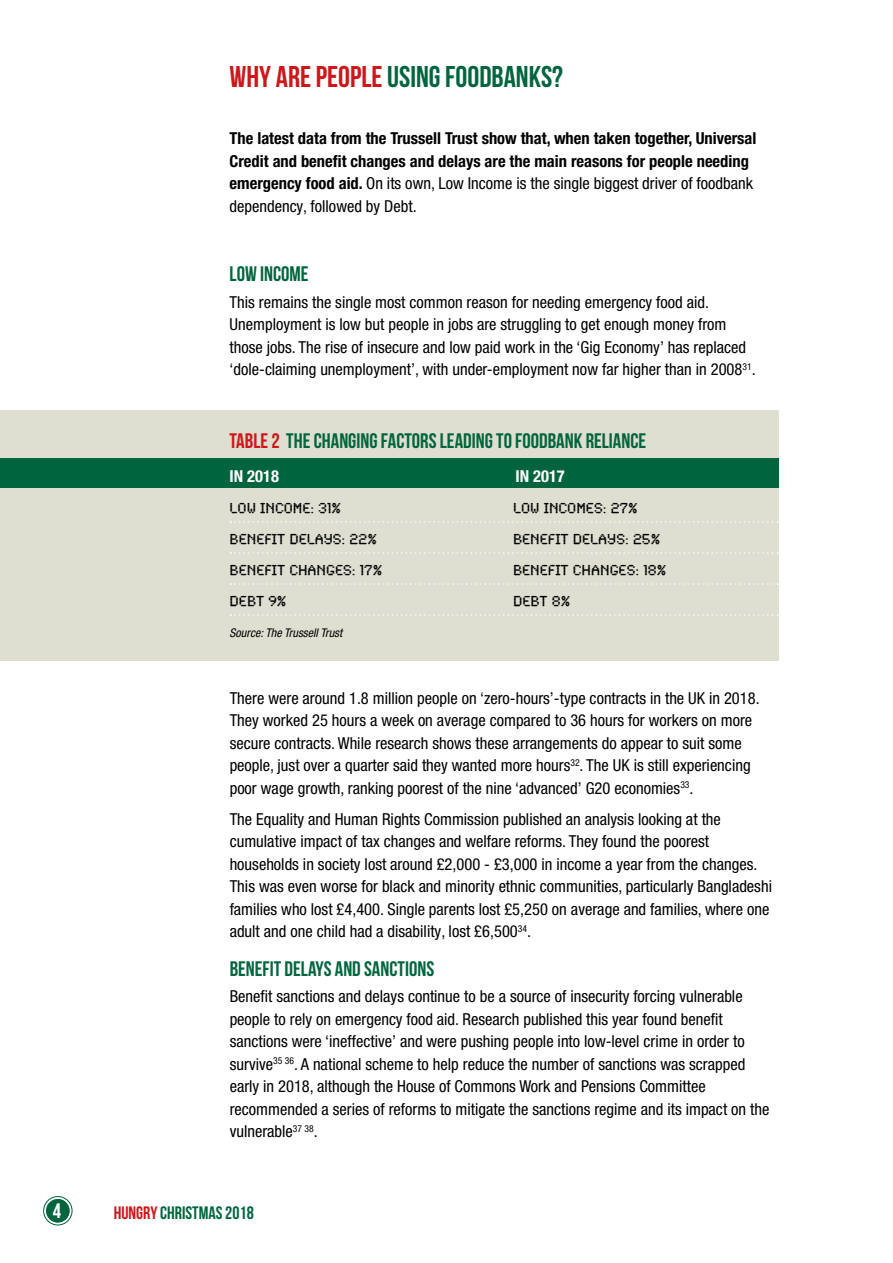
<style>
.page{position:relative;width:893px;height:1263px;background:#fff}
.page>*{position:absolute;margin:0;border:0;box-sizing:border-box;transform-origin:0 0}
.t1{font:30px "Bebas Neue";color:#00653d}
.t2{font:21px "Bebas Neue";color:#00653d}
.t3{font:21px "Bebas Neue";color:#fff}
.t4{font:18px "Bebas Neue";color:#00653d}
.t5{font:condensed 16.5px/22.5px "Helvetica Neue LT Pro";color:#000}
.t6{font:700 condensed 16.5px/22.5px "Helvetica Neue LT Pro";color:#000}
.t7{font:700 condensed 16.5px "Helvetica Neue LT Pro";color:#fff}
.t8{font:15px "Synchro LET";color:#000}
.t9{font:italic condensed 12px "Helvetica Neue LT Pro";color:#000}
.s1{color:#cd171a}
.s2{font-weight:400}
</style>
<div class="page">
<div style="left:46px;top:1199px;width:24px;height:23px;background:#00653d;border-radius:50%"></div>
<div style="left:43px;top:1196px;width:30px;height:29px;border:1px solid #00653d;border-radius:50%"></div>
<div style="left:46px;top:1199px;width:24px;height:23px;border:3px solid #00653d;border-radius:50%"></div>
<div style="left:0;top:410px;width:778px;height:48px;background:#deded1"></div>
<div style="left:0;top:457px;width:778px;height:204px;background:#deded1"></div>
<div style="left:0;top:458px;width:778px;height:30px;background:#00653d"></div>
<svg style="left:230px;top:521px;width:548px;height:2px"></svg>
<svg style="left:230px;top:552px;width:548px;height:2px"></svg>
<svg style="left:230px;top:583px;width:548px;height:2px"></svg>
<svg style="left:230px;top:614px;width:548px;height:2px"></svg>
<h1 class="t1" style="left:230px;top:60px;width:335px"><span class="s1">WHY ARE PEOPLE</span> USING FOODBANKS?</h1>
<p class="t6" style="left:230px;top:127px;width:528px">The latest data from the Trussell Trust show that, when taken together, Universal Credit and benefit changes and delays are the main reasons for people needing emergency food aid. <span class="s2">On its own, Low Income is the single biggest driver of foodbank dependency, followed by Debt.</span></p>
<p class="t2" style="left:230px;top:262px;width:80px">LOW INCOME</p>
<p class="t5" style="left:230px;top:291px;width:527px">This remains the single most common reason for needing emergency food aid.<br>Unemployment is low but people in jobs are struggling to get enough money from those jobs. The rise of insecure and low paid work in the ‘Gig Economy’ has replaced ‘dole-claiming unemployment’, with under-employment now far higher than in 2008<sup>31</sup>.</p>
<p class="t2" style="left:230px;top:429px;width:418px"><span class="s1">TABLE 2</span> THE CHANGING FACTORS LEADING TO FOODBANK RELIANCE</p>
<p class="t7" style="left:230px;top:466px;width:51px">IN 2018</p>
<p class="t7" style="left:515px;top:466px;width:51px">IN 2017</p>
<p class="t8" style="left:230px;top:494px;width:113px">LOW INCOME: 31%</p>
<p class="t8" style="left:513px;top:494px;width:126px">LOW INCOMES: 27%</p>
<p class="t8" style="left:230px;top:525px;width:149px">BENEFIT DELAYS: 22%</p>
<p class="t8" style="left:513px;top:525px;width:149px">BENEFIT DELAYS: 25%</p>
<p class="t8" style="left:230px;top:556px;width:154px">BENEFIT CHANGES: 17%</p>
<p class="t8" style="left:513px;top:556px;width:155px">BENEFIT CHANGES: 18%</p>
<p class="t8" style="left:230px;top:587px;width:58px">DEBT 9%</p>
<p class="t8" style="left:513px;top:587px;width:59px">DEBT 8%</p>
<p class="t9" style="left:230px;top:626px;width:114px">Source: The Trussell Trust</p>
<p class="t5" style="left:230px;top:687px;width:531px">There were around 1.8 million people on ‘zero-hours’-type contracts in the UK in 2018.<br>They worked 25 hours a week on average compared to 36 hours for workers on more secure contracts. While research shows these arrangements do appear to suit some people, just over a quarter said they wanted more hours<sup>32</sup>. The UK is still experiencing poor wage growth, ranking poorest of the nine ‘advanced’ G20 economies<sup>33</sup>.</p>
<p class="t5" style="left:230px;top:808px;width:544px">The Equality and Human Rights Commission published an analysis looking at the cumulative impact of tax changes and welfare reforms. They found the poorest households in society lost around £2,000 - £3,000 in income a year from the changes.<br>This was even worse for black and minority ethnic communities, particularly Bangladeshi families who lost £4,400. Single parents lost £5,250 on average and families, where one adult and one child had a disability, lost £6,500<sup>34</sup>.</p>
<p class="t2" style="left:230px;top:957px;width:206px">BENEFIT DELAYS AND SANCTIONS</p>
<p class="t5" style="left:230px;top:985px;width:541px">Benefit sanctions and delays continue to be a source of insecurity forcing vulnerable people to rely on emergency food aid. Research published this year found benefit sanctions were ‘ineffective’ and were pushing people into low-level crime in order to survive<sup>35</sup> <sup>36</sup>. A national scheme to help reduce the number of sanctions was scrapped early in 2018, although the House of Commons Work and Pensions Committee recommended a series of reforms to mitigate the sanctions regime and its impact on the vulnerable<sup>37</sup> <sup>38</sup>.</p>
<p class="t3" style="left:53px;top:1199px;width:10px">4</p>
<p class="t4" style="left:114px;top:1203px;width:142px"><span class="s1">HUNGRY</span> CHRISTMAS 2018</p>
</div>
